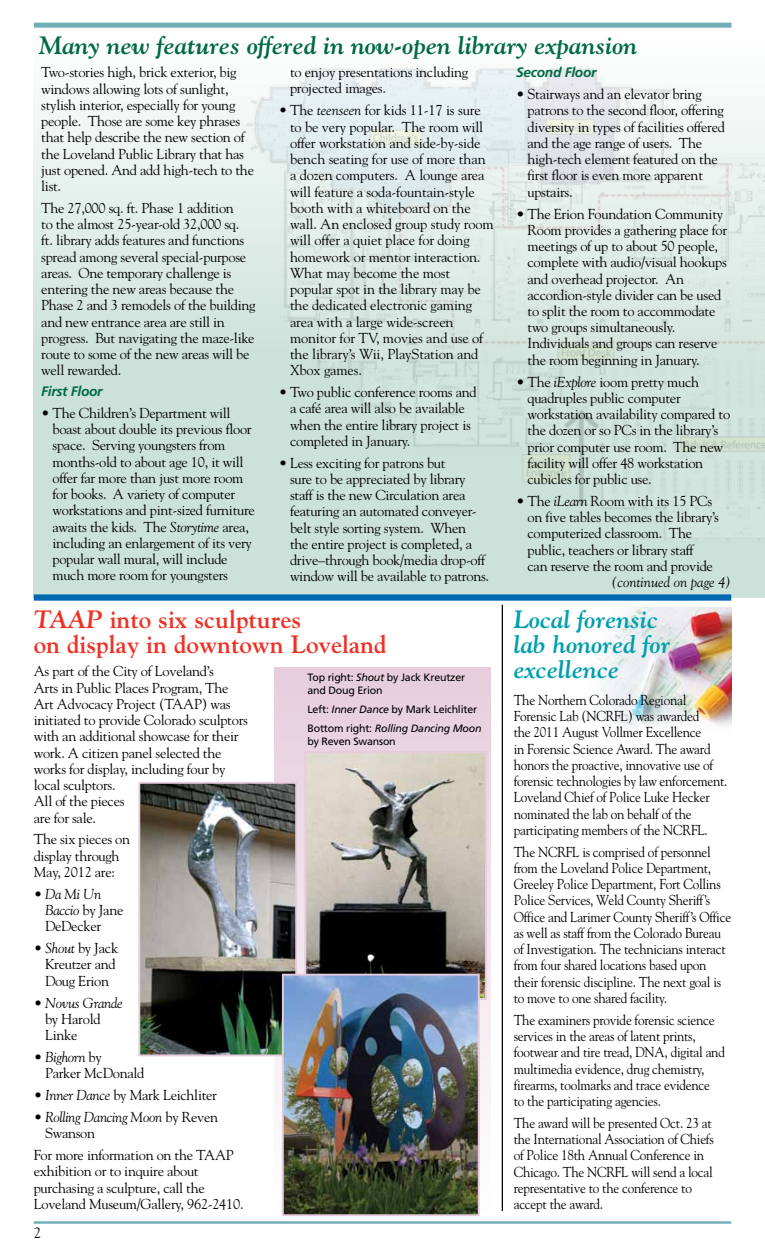
<style>
.page{position:relative;width:765px;height:1260px;background:#fff}
.page>*{position:absolute;margin:0;border:0;box-sizing:border-box;transform-origin:0 0}
.t1{font:700 25px/25px "Goudy";color:#ee3124}
.t2{font:italic 700 25px "Goudy";color:#006a44}
.t3{font:italic 700 25px/25px "Goudy";color:#00a0af}
.t4{font:15px "Goudy";color:#000}
.t5{font:14.38px/16.2px "Goudy";letter-spacing:-.02em;color:#000}
.t6{font:14.38px/16.2px "Goudy";letter-spacing:-.02em;color:#000;scale:.92 1}
.t7{font:italic 14.38px/16.2px "Goudy";letter-spacing:-.02em;color:#000}
.t8{font:italic 14.38px "Goudy";color:#000}
.t9{font:italic 700 13.75px "Frutiger";letter-spacing:-.02em;color:#006a44}
.t10{font:10.62px/12.5px "Frutiger";letter-spacing:-.02em;color:#000}
.s1{font-style:italic}
.s2{font-style:normal}
</style>
<div class="page">
<div style="left:34px;top:351px;width:731px;height:247px;background:#cce1da"></div>
<div style="left:34px;top:34px;width:731px;height:328px;background:linear-gradient(to bottom,#fff,#cce1da)"></div>
<img style="left:237px;top:63px;width:528px;height:477px">
<img style="left:598px;top:607px;width:133px;height:121px">
<div style="left:274px;top:667px;width:217px;height:548px;background:linear-gradient(to bottom,#e6cddd,#fff)"></div>
<div style="left:34px;top:23px;width:698px;height:5px;background:#72aeb6"></div>
<hr style="left:34px;top:1221px;width:697px;height:3px;background:#72aeb6">
<div style="left:34px;top:594px;width:697px;height:7px;background:#0067b1"></div>
<hr style="left:502px;top:605px;width:1px;height:606px;background:#000">
<img style="left:141px;top:785px;width:153px;height:268px">
<div style="left:138px;top:782px;width:159px;height:274px;border:2px solid #e6ccdd"></div>
<img style="left:307px;top:754px;width:177px;height:243px">
<div style="left:304px;top:751px;width:183px;height:249px;border:2px solid #e6ccdd"></div>
<img style="left:285px;top:977px;width:192px;height:236px">
<div style="left:282px;top:974px;width:198px;height:242px;border:2px solid #e6ccdd"></div>
<h1 class="t2" style="left:39px;top:30px;width:600px">Many new features offered in now-open library expansion</h1>
<p class="t5" style="left:41px;top:64px;width:214px">Two-stories high, brick exterior, big windows allowing lots of sunlight, stylish interior, especially for young people. Those are some key phrases that help describe the new section of the Loveland Public Library that has just opened. And add high-tech to the list.</p>
<p class="t5" style="left:41px;top:199px;width:216px">The 27,000 sq. ft. Phase 1 addition<br>to the almost 25-year-old 32,000 sq.<br>ft. library adds features and functions spread among several special-purpose areas. One temporary challenge is entering the new areas because the Phase 2 and 3 remodels of the building and new entrance area are still in progress. But navigating the maze-like route to some of the new areas will be well rewarded.</p>
<p class="t9" style="left:41px;top:383px;width:63px">First Floor</p>
<p class="t5" style="left:53px;top:404px;width:204px;text-indent:-11px">• The Children’s Department will boast about double its previous floor space. Serving youngsters from months-old to about age 10, it will offer far more than just more room for books. A variety of computer workstations and pint-sized furniture awaits the kids. The <span class="s1">Storytime</span> area, including an enlargement of its very popular wall mural, will include much more room for youngsters</p>
<p class="t5" style="left:290px;top:64px;width:180px">to enjoy presentations including projected images.</p>
<p class="t5" style="left:290px;top:102px;width:205px;text-indent:-11px">• The <span class="s1">teenseen</span> for kids 11-17 is sure to be very popular. The room will offer workstation and side-by-side bench seating for use of more than a dozen computers. A lounge area will feature a soda-fountain-style booth with a whiteboard on the wall. An enclosed group study room will offer a quiet place for doing homework or mentor interaction.<br>What may become the most popular spot in the library may be the dedicated electronic gaming area with a large wide-screen monitor for TV, movies and use of the library’s Wii, PlayStation and<br>Xbox games.</p>
<p class="t5" style="left:290px;top:384px;width:188px;text-indent:-11px">• Two public conference rooms and a café area will also be available when the entire library project is completed in January.</p>
<p class="t5" style="left:290px;top:454px;width:201px;text-indent:-11px">• Less exciting for patrons but<br>sure to be appreciated by library staff is the new Circulation area featuring an automated conveyer&shy;belt style sorting system. When<br>the entire project is completed, a drive–through book/media drop-off window will be available to patrons.</p>
<p class="t9" style="left:516px;top:64px;width:82px">Second Floor</p>
<p class="t5" style="left:528px;top:86px;width:199px;text-indent:-11px">• Stairways and an elevator bring patrons to the second floor, offering diversity in types of facilities offered and the age range of users. The high-tech element featured on the first floor is even more apparent upstairs.</p>
<p class="t5" style="left:528px;top:205px;width:201px;text-indent:-11px">• The Erion Foundation Community<br>Room provides a gathering place for meetings of up to about 50 people, complete with audio/visual hookups and overhead projector. An accordion-style divider can be used to split the room to accommodate two groups simultaneously.<br>Individuals and groups can reserve the room beginning in January.</p>
<p class="t5" style="left:528px;top:373px;width:204px;text-indent:-11px">• The <span class="s1">iExplore</span> ioom pretty much quadruples public computer workstation availability compared to the dozen or so PCs in the library’s prior computer use room. The new facility will offer 48 workstation cubicles for public use.</p>
<p class="t5" style="left:528px;top:492px;width:193px;text-indent:-11px">• The <span class="s1">iLearn</span> Room with its 15 PCs on five tables becomes the library’s computerized classroom. The public, teachers or library staff<br>can reserve the room and provide</p>
<p class="t8" style="left:612px;top:573px;width:121px">(continued on page 4)</p>
<h1 class="t1" style="left:34px;top:606px;width:354px"><span class="s1">TAAP</span> into six sculptures<br>on display in downtown Loveland</h1>
<h1 class="t3" style="left:514px;top:606px;width:158px">Local forensic lab honored for excellence</h1>
<p class="t6" style="left:514px;top:691px;width:234px">The Northern Colorado Regional Forensic Lab (NCRFL) was awarded<br>the 2011 August Vollmer Excellence<br>in Forensic Science Award. The award honors the proactive, innovative use of forensic technologies by law enforcement.<br>Loveland Chief of Police Luke Hecker nominated the lab on behalf of the participating members of the NCRFL.</p>
<p class="t6" style="left:514px;top:843px;width:238px">The NCRFL is comprised of personnel from the Loveland Police Department, Greeley Police Department, Fort Collins Police Services, Weld County Sheriff’s Office and Larimer County Sheriff’s Office as well as staff from the Colorado Bureau of Investigation. The technicians interact from four shared locations based upon their forensic discipline. The next goal is to move to one shared facility.</p>
<p class="t6" style="left:514px;top:1011px;width:231px">The examiners provide forensic science services in the areas of latent prints, footwear and tire tread, DNA, digital and multimedia evidence, drug chemistry, firearms, toolmarks and trace evidence<br>to the participating agencies.</p>
<p class="t6" style="left:514px;top:1114px;width:219px">The award will be presented Oct. 23 at the International Association of Chiefs of Police 18th Annual Conference in Chicago. The NCRFL will send a local representative to the conference to accept the award.</p>
<p class="t5" style="left:34px;top:663px;width:216px">As part of the City of Loveland’s<br>Arts in Public Places Program, The<br>Art Advocacy Project (TAAP) was initiated to provide Colorado sculptors with an additional showcase for their work. A citizen panel selected the works for display, including four by local sculptors.<br>All of the pieces<br>are for sale.</p>
<p class="t5" style="left:34px;top:831px;width:98px">The six pieces on display through<br>May, 2012 are:</p>
<p class="t5" style="left:45px;top:885px;width:80px;text-indent:-11px">• <span class="s1">Da Mi Un<br>Baccio</span> by Jane<br>DeDecker</p>
<p class="t5" style="left:45px;top:940px;width:75px;text-indent:-11px">• <span class="s1">Shout</span> by Jack<br>Kreutzer and<br>Doug Erion</p>
<p class="t5" style="left:45px;top:994px;width:79px;text-indent:-11px">• <span class="s1">Novus Grande </span>by Harold<br>Linke</p>
<p class="t5" style="left:45px;top:1048px;width:101px;text-indent:-11px">• <span class="s1">Bighorn</span> by<br>Parker McDonald</p>
<p class="t5" style="left:34px;top:1086px;width:185px">• <span class="s1">Inner Dance</span> by Mark Leichliter</p>
<p class="t7" style="left:45px;top:1108px;width:175px;text-indent:-11px"><span class="s2">•</span> Rolling Dancing Moon <span class="s2">by Reven<br>Swanson</span></p>
<p class="t5" style="left:34px;top:1146px;width:211px">For more information on the TAAP exhibition or to inquire about purchasing a sculpture, call the Loveland Museum/Gallery, 962-2410.</p>
<p class="t10" style="left:308px;top:671px;width:159px">Top right: <span class="s1">Shout</span> by Jack Kreutzer and Doug Erion</p>
<p class="t10" style="left:308px;top:699px;width:176px;line-height:19.2px">Left: <span class="s1">Inner Dance</span> by Mark Leichliter<br>Bottom right: <span class="s1">Rolling Dancing Moon</span></p>
<p class="t10" style="left:308px;top:735px;width:90px">by Reven Swanson</p>
<p class="t4" style="left:34px;top:1224px;width:9px">2</p>
</div>
